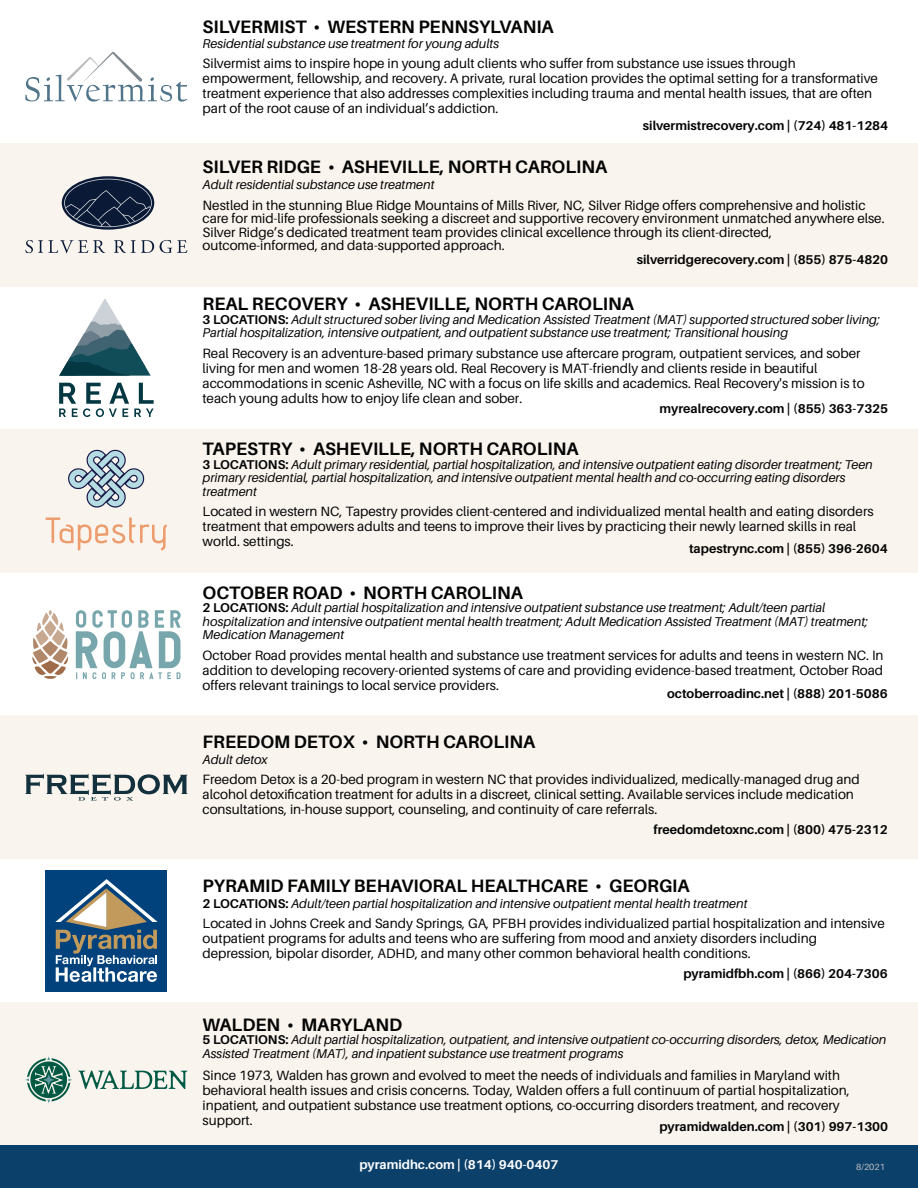
<style>
.page{position:relative;width:918px;height:1188px;background:#fff}
.page>*{position:absolute;margin:0;border:0;box-sizing:border-box;transform-origin:0 0}
.t1{font:700 18px "Aileron";color:#050504}
.t2{font:13.5px/15px "Aileron";color:#050504}
.t3{font:italic 12.75px/13.5px "Aileron";color:#050504}
.t4{font:700 12.75px "Aileron";color:#050504}
.t5{font:700 12.75px "Aileron";color:#fff}
.t6{font:9px "Aileron";color:#bfbec0}
.s1{font-weight:700;font-style:normal}
</style>
<div class="page">
<div style="left:0;top:143px;width:918px;height:143px;background:#f9f4ee"></div>
<div style="left:0;top:429px;width:918px;height:143px;background:#f9f4ee"></div>
<div style="left:0;top:716px;width:918px;height:143px;background:#f9f4ee"></div>
<div style="left:0;top:1002px;width:918px;height:145px;background:#f9f4ee"></div>
<div style="left:0;top:1145px;width:918px;height:43px;background:#0b406a"></div>
<svg style="left:78px;top:1071px;width:109px;height:18px"></svg>
<svg style="left:25px;top:1056px;width:47px;height:47px"></svg>
<svg style="left:59px;top:298px;width:92px;height:78px"></svg>
<svg style="left:59px;top:383px;width:95px;height:34px"></svg>
<svg style="left:25px;top:240px;width:80px;height:13px"></svg>
<svg style="left:114px;top:240px;width:40px;height:13px"></svg>
<svg style="left:160px;top:240px;width:27px;height:13px"></svg>
<svg style="left:62px;top:176px;width:92px;height:54px"></svg>
<svg style="left:64px;top:179px;width:88px;height:48px;background:#39455b"></svg>
<svg style="left:25px;top:52px;width:162px;height:50px"></svg>
<svg style="left:46px;top:517px;width:121px;height:34px"></svg>
<svg style="left:68px;top:449px;width:76px;height:59px"></svg>
<svg style="left:76px;top:610px;width:105px;height:69px"></svg>
<svg style="left:32px;top:610px;width:37px;height:69px"></svg>
<svg style="left:25px;top:774px;width:162px;height:27px"></svg>
<svg style="left:46px;top:871px;width:121px;height:121px;background:#3e6889"></svg>
<h1 class="t1" style="left:203px;top:16px;width:353px">SILVERMIST • WESTERN PENNSYLVANIA</h1>
<p class="t3" style="left:203px;top:37px;width:298px">Residential substance use treatment for young adults</p>
<p class="t2" style="left:203px;top:56px;width:677px">Silvermist aims to inspire hope in young adult clients who suffer from substance use issues through empowerment, fellowship, and recovery. A private, rural location provides the optimal setting for a transformative treatment experience that also addresses complexities including trauma and mental health issues, that are often part of the root cause of an individual’s addiction.</p>
<p class="t4" style="left:643px;top:119px;width:247px">silvermistrecovery.com | (724) 481-1284</p>
<h1 class="t1" style="left:203px;top:157px;width:406px">SILVER RIDGE • ASHEVILLE, NORTH CAROLINA</h1>
<p class="t3" style="left:203px;top:178px;width:233px">Adult residential substance use treatment</p>
<p class="t2" style="left:203px;top:199px;width:684px;line-height:13.5px">Nestled in the stunning Blue Ridge Mountains of Mills River, NC, Silver Ridge offers comprehensive and holistic care for mid-life professionals seeking a discreet and supportive recovery environment unmatched anywhere else.<br>Silver Ridge’s dedicated treatment team provides clinical excellence through its client-directed, outcome-informed, and data-supported approach.</p>
<p class="t4" style="left:637px;top:252px;width:253px">silverridgerecovery.com | (855) 875-4820</p>
<h1 class="t1" style="left:203px;top:294px;width:433px">REAL RECOVERY • ASHEVILLE, NORTH CAROLINA</h1>
<p class="t3" style="left:203px;top:313px;width:679px"><span class="s1">3 LOCATIONS:</span> Adult structured sober living and Medication Assisted Treatment (MAT) supported structured sober living;<br>Partial hospitalization, intensive outpatient, and outpatient substance use treatment; Transitional housing</p>
<p class="t2" style="left:203px;top:346px;width:663px">Real Recovery is an adventure-based primary substance use aftercare program, outpatient services, and sober living for men and women 18-28 years old. Real Recovery is MAT-friendly and clients reside in beautiful accommodations in scenic Asheville, NC with a focus on life skills and academics. Real Recovery's mission is to teach young adults how to enjoy life clean and sober.</p>
<p class="t4" style="left:660px;top:401px;width:230px">myrealrecovery.com | (855) 363-7325</p>
<h1 class="t1" style="left:203px;top:439px;width:378px">TAPESTRY • ASHEVILLE, NORTH CAROLINA</h1>
<p class="t3" style="left:203px;top:458px;width:672px"><span class="s1">3 LOCATIONS:</span> Adult primary residential, partial hospitalization, and intensive outpatient eating disorder treatment; Teen primary residential, partial hospitalization, and intensive outpatient mental health and co-occurring eating disorders treatment</p>
<p class="t2" style="left:203px;top:504px;width:673px">Located in western NC, Tapestry provides client-centered and individualized mental health and eating disorders treatment that empowers adults and teens to improve their lives by practicing their newly learned skills in real world. settings.</p>
<p class="t4" style="left:689px;top:541px;width:200px">tapestrync.com | (855) 396-2604</p>
<h1 class="t1" style="left:203px;top:583px;width:322px">OCTOBER ROAD • NORTH CAROLINA</h1>
<p class="t3" style="left:203px;top:601px;width:667px"><span class="s1">2 LOCATIONS:</span> Adult partial hospitalization and intensive outpatient substance use treatment; Adult/teen partial hospitalization and intensive outpatient mental health treatment; Adult Medication Assisted Treatment (MAT) treatment;<br>Medication Management</p>
<p class="t2" style="left:203px;top:647px;width:683px;text-align:justify">October Road provides mental health and substance use treatment services for adults and teens in western NC. In addition to developing recovery-oriented systems of care and providing evidence-based treatment, October Road offers relevant trainings to local service providers.</p>
<p class="t4" style="left:667px;top:687px;width:222px">octoberroadinc.net | (888) 201-5086</p>
<h1 class="t1" style="left:203px;top:732px;width:334px">FREEDOM DETOX • NORTH CAROLINA</h1>
<p class="t3" style="left:203px;top:753px;width:66px">Adult detox</p>
<p class="t2" style="left:203px;top:772px;width:659px">Freedom Detox is a 20-bed program in western NC that provides individualized, medically-managed drug and alcohol detoxification treatment for adults in a discreet, clinical setting. Available services include medication consultations, in-house support, counseling, and continuity of care referrals.</p>
<p class="t4" style="left:653px;top:822px;width:236px">freedomdetoxnc.com | (800) 475-2312</p>
<h1 class="t1" style="left:203px;top:876px;width:489px">PYRAMID FAMILY BEHAVIORAL HEALTHCARE • GEORGIA</h1>
<p class="t3" style="left:203px;top:897px;width:547px"><span class="s1">2 LOCATIONS:</span> Adult/teen partial hospitalization and intensive outpatient mental health treatment</p>
<p class="t2" style="left:203px;top:916px;width:684px">Located in Johns Creek and Sandy Springs, GA, PFBH provides individualized partial hospitalization and intensive outpatient programs for adults and teens who are suffering from mood and anxiety disorders including depression, bipolar disorder, ADHD, and many other common behavioral health conditions.</p>
<p class="t4" style="left:683px;top:967px;width:206px">pyramidfbh.com | (866) 204-7306</p>
<h1 class="t1" style="left:203px;top:1015px;width:201px">WALDEN • MARYLAND</h1>
<p class="t3" style="left:203px;top:1033px;width:685px"><span class="s1">5 LOCATIONS:</span> Adult partial hospitalization, outpatient, and intensive outpatient co-occurring disorders, detox, Medication<br>Assisted Treatment (MAT), and inpatient substance use treatment programs</p>
<p class="t2" style="left:203px;top:1068px;width:649px">Since 1973, Walden has grown and evolved to meet the needs of individuals and families in Maryland with behavioral health issues and crisis concerns. Today, Walden offers a full continuum of partial hospitalization, inpatient, and outpatient substance use treatment options, co-occurring disorders treatment, and recovery support.</p>
<p class="t4" style="left:659px;top:1119px;width:230px">pyramidwalden.com | (301) 997-1300</p>
<p class="t5" style="left:359px;top:1157px;width:201px">pyramidhc.com | (814) 940-0407</p>
<p class="t6" style="left:856px;top:1162px;width:30px">8/2021</p>
</div>
